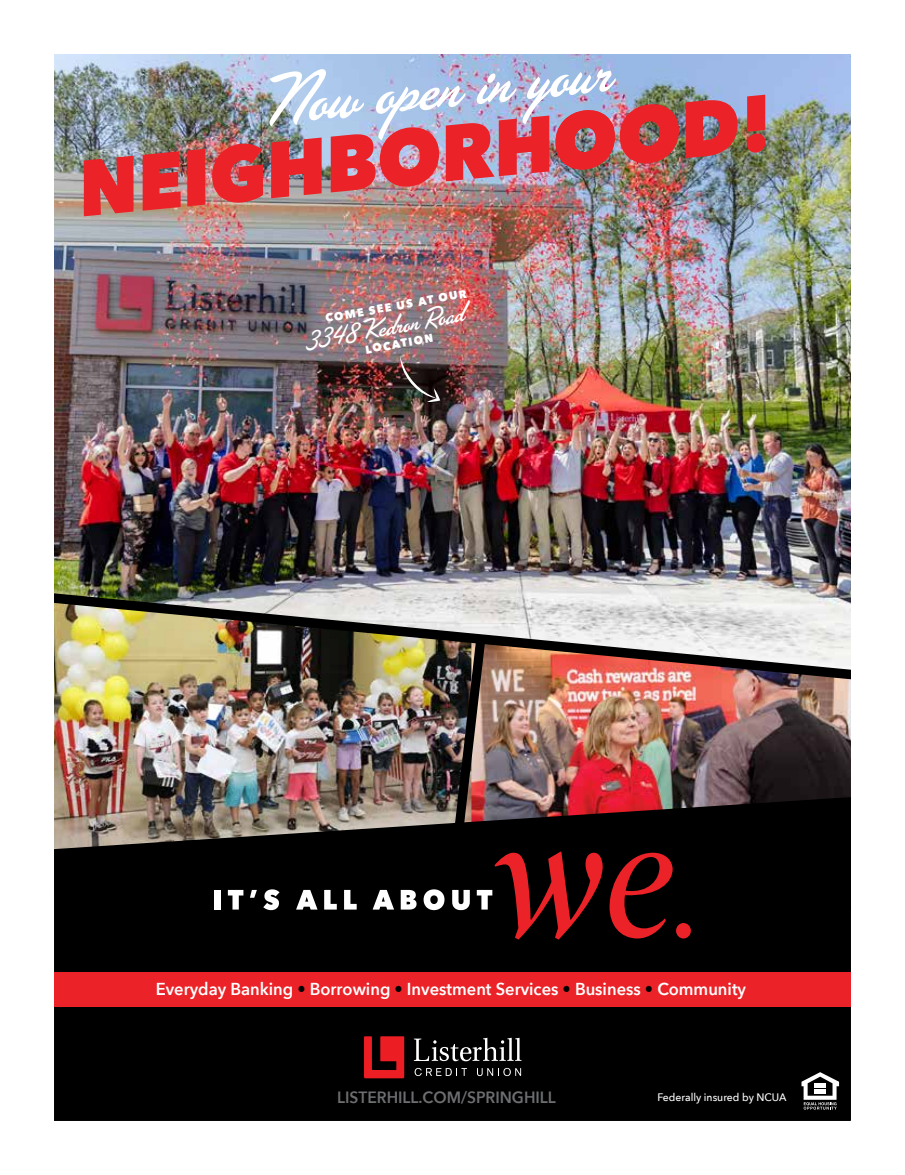
<style>
.page{position:relative;width:905px;height:1175px;background:#fff}
.page>*{position:absolute;margin:0;border:0;box-sizing:border-box;transform-origin:0 0}
.t1{font:74.4px "Las Vegas OT Fabulous";color:#fff}
.t2{font:28.8px "Las Vegas OT Fabulous";color:#fff;scale:.96 1}
.t3{font:600 17.25px "Avenir Next";color:#fff;scale:.96 1}
.t4{font:600 16.35px "Avenir Next";color:#6d6e71;scale:.96 1}
.t5{font:800 11.4px "Avenir Next";color:#fff;scale:.96 1}
.t6{font:500 10.8px "Avenir Next";color:#fff;scale:.96 1}
.s1{color:#000}
</style>
<div class="page">
<img style="left:54px;top:54px;width:796px;height:532px">
<img style="left:54px;top:687px;width:369px;height:110px">
<img style="left:603px;top:687px;width:247px;height:110px">
<svg style="left:54px;top:797px;width:796px;height:323px;fill:#000"></svg>
<img style="left:54px;top:586px;width:796px;height:101px">
<svg style="left:400px;top:356px;width:40px;height:46px"></svg>
<div style="left:54px;top:972px;width:796px;height:35px;background:#eb2227"></div>
<svg style="left:84px;top:156px;width:49px;height:60px"></svg>
<svg style="left:143px;top:151px;width:38px;height:60px"></svg>
<svg style="left:187px;top:149px;width:18px;height:57px"></svg>
<img style="left:212px;top:143px;width:51px;height:60px">
<svg style="left:271px;top:138px;width:50px;height:60px"></svg>
<img style="left:331px;top:127px;width:108px;height:65px">
<img style="left:446px;top:116px;width:103px;height:65px">
<img style="left:685px;top:100px;width:52px;height:58px">
<svg style="left:746px;top:95px;width:19px;height:58px"></svg>
<img style="left:555px;top:104px;width:124px;height:66px">
<svg style="left:609px;top:852px;width:63px;height:86px"></svg>
<div style="left:214px;top:890px;width:7px;height:19px;background:#fff"></div>
<svg style="left:228px;top:890px;width:15px;height:19px"></svg>
<svg style="left:250px;top:890px;width:7px;height:7px"></svg>
<svg style="left:263px;top:889px;width:16px;height:21px"></svg>
<svg style="left:296px;top:890px;width:21px;height:19px"></svg>
<svg style="left:324px;top:890px;width:13px;height:19px"></svg>
<svg style="left:344px;top:890px;width:12px;height:19px"></svg>
<svg style="left:372px;top:890px;width:22px;height:19px"></svg>
<svg style="left:401px;top:890px;width:15px;height:19px"></svg>
<img style="left:423px;top:628px;width:180px;height:311px">
<div style="left:676px;top:923px;width:15px;height:15px;background:#eb2227;border-radius:50%"></div>
<svg style="left:414px;top:1067px;width:53px;height:9px"></svg>
<svg style="left:477px;top:1067px;width:44px;height:9px"></svg>
<svg style="left:414px;top:1037px;width:107px;height:24px"></svg>
<svg style="left:364px;top:1036px;width:40px;height:42px"></svg>
<svg style="left:801px;top:1072px;width:38px;height:37px"></svg>
<hr style="left:814px;top:1083px;width:11px;height:4px;background:#fff">
<div style="left:814px;top:1089px;width:11px;height:5px;background:#fff"></div>
<svg style="left:54px;top:54px;width:6px;height:3px"></svg>
<h1 class="t1" style="left:261px;top:62px;width:344px;rotate:-6deg">Now open in your</h1>
<p class="t5" style="left:324px;top:311px;width:151px;rotate:-10deg">COME SEE US AT OUR</p>
<h2 class="t2" style="left:302px;top:325px;width:168px;rotate:-10deg">3348 Kedron Road</h2>
<p class="t5" style="left:364px;top:343px;width:73px;rotate:-10deg">LOCATION</p>
<p class="t3" style="left:156px;top:974px;width:616px">Everyday Banking <span class="s1">•</span> Borrowing <span class="s1">•</span> Investment Services <span class="s1">•</span> Business <span class="s1">•</span> Community</p>
<p class="t4" style="left:337px;top:1083px;width:229px">LISTERHILL.COM/SPRINGHILL</p>
<p class="t6" style="left:657px;top:1088px;width:136px">Federally insured by NCUA</p>
</div>
